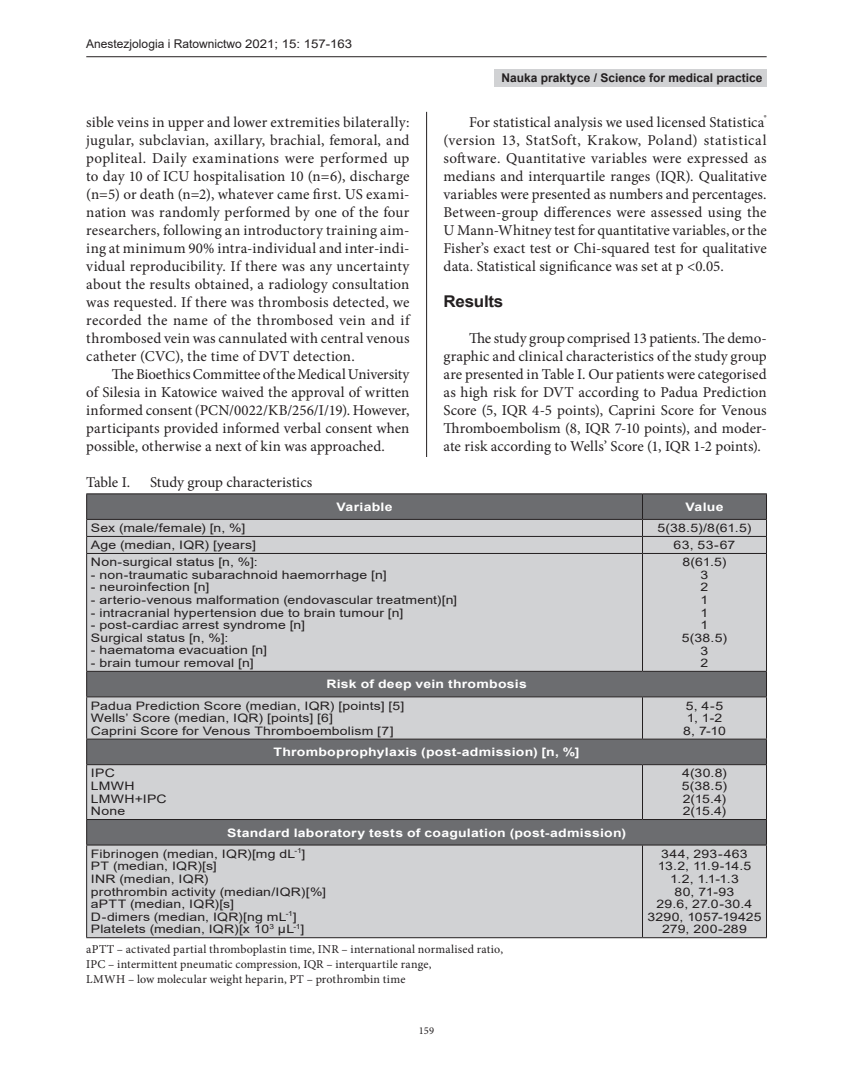
<style>
.page{position:relative;width:853px;height:1066px;background:#fff}
.page>*{position:absolute;margin:0;border:0;box-sizing:border-box;transform-origin:0 0}
.t1{font:700 16.2px "Arial";letter-spacing:-.015em;color:#231f20;scale:1.05 1}
.t2{font:15px/18px "Minion Pro";letter-spacing:.005em;color:#231f20;text-align:justify}
.t3{font:12px/15px "Minion Pro";letter-spacing:.015em;color:#231f20}
.t4{font:12px "Arial";color:#231f20}
.t5{font:700 12px "Arial";color:#231f20}
.t6{font:11.7px/12.6px "Arial";letter-spacing:.015em;color:#231f20;scale:1.2 1}
.t7{font:700 11.7px/21.3px "Arial";letter-spacing:.02em;color:#fff;scale:1.2 1}
.t8{font:10.5px "Minion Pro";color:#231f20}
.s1{font-weight:400;color:#231f20}
</style>
<div class="page">
<hr style="left:426px;top:112px;width:1px;height:880px;background:#231f20">
<hr style="left:86px;top:56px;width:681px;height:1px;background:#231f20">
<div style="left:495px;top:69px;width:272px;height:17px;background:#d1d2d4"></div>
<div style="left:87px;top:494px;width:679px;height:25px;background:#6c6d70"></div>
<svg style="left:87px;top:520px;width:679px;height:417px;background:#bebfc1"></svg>
<hr style="left:86px;top:536px;width:556px;height:1px;background:#231f20">
<hr style="left:642px;top:536px;width:125px;height:1px;background:#231f20">
<svg style="left:642px;top:494px;width:1px;height:59px"></svg>
<hr style="left:86px;top:553px;width:556px;height:1px;background:#231f20">
<hr style="left:642px;top:553px;width:125px;height:1px;background:#231f20">
<hr style="left:642px;top:554px;width:1px;height:117px;background:#231f20">
<hr style="left:642px;top:697px;width:1px;height:41px;background:#231f20">
<hr style="left:642px;top:765px;width:1px;height:54px;background:#231f20">
<hr style="left:642px;top:845px;width:1px;height:92px;background:#231f20">
<hr style="left:86px;top:554px;width:1px;height:117px;background:#231f20">
<hr style="left:766px;top:554px;width:1px;height:117px;background:#231f20">
<hr style="left:86px;top:697px;width:1px;height:41px;background:#231f20">
<hr style="left:766px;top:697px;width:1px;height:41px;background:#231f20">
<hr style="left:86px;top:765px;width:1px;height:54px;background:#231f20">
<hr style="left:766px;top:765px;width:1px;height:54px;background:#231f20">
<hr style="left:86px;top:845px;width:1px;height:92px;background:#231f20">
<hr style="left:766px;top:845px;width:1px;height:92px;background:#231f20">
<hr style="left:86px;top:937px;width:556px;height:1px;background:#231f20">
<hr style="left:642px;top:937px;width:125px;height:1px;background:#231f20">
<hr style="left:86px;top:493px;width:556px;height:1px;background:#231f20">
<svg style="left:86px;top:494px;width:1px;height:59px"></svg>
<hr style="left:642px;top:493px;width:125px;height:1px;background:#231f20">
<svg style="left:766px;top:494px;width:1px;height:59px"></svg>
<hr style="left:86px;top:519px;width:556px;height:1px;background:#231f20">
<hr style="left:642px;top:519px;width:125px;height:1px;background:#231f20">
<hr style="left:86px;top:671px;width:556px;height:1px;background:#231f20">
<svg style="left:86px;top:671px;width:1px;height:25px"></svg>
<hr style="left:642px;top:671px;width:125px;height:1px;background:#231f20">
<svg style="left:766px;top:671px;width:1px;height:25px"></svg>
<hr style="left:86px;top:696px;width:556px;height:1px;background:#231f20">
<hr style="left:642px;top:696px;width:125px;height:1px;background:#231f20">
<hr style="left:86px;top:738px;width:556px;height:1px;background:#231f20">
<svg style="left:86px;top:739px;width:1px;height:25px"></svg>
<hr style="left:642px;top:738px;width:125px;height:1px;background:#231f20">
<svg style="left:766px;top:739px;width:1px;height:25px"></svg>
<hr style="left:86px;top:764px;width:556px;height:1px;background:#231f20">
<hr style="left:642px;top:764px;width:125px;height:1px;background:#231f20">
<hr style="left:86px;top:819px;width:556px;height:1px;background:#231f20">
<svg style="left:86px;top:819px;width:1px;height:25px"></svg>
<hr style="left:642px;top:819px;width:125px;height:1px;background:#231f20">
<svg style="left:766px;top:819px;width:1px;height:25px"></svg>
<hr style="left:86px;top:844px;width:556px;height:1px;background:#231f20">
<hr style="left:642px;top:844px;width:125px;height:1px;background:#231f20">
<p class="t4" style="left:86px;top:36px;width:267px">Anestezjologia i Ratownictwo 2021; 15: 157-163</p>
<p class="t2" style="left:86px;top:114px;width:325px">sible veins in upper and lower extremities bilaterally: jugular, subclavian, axillary, brachial, femoral, and popliteal. Daily examinations were performed up to day 10 of ICU hospitalisation 10 (n=6), discharge (n=5) or death (n=2), whatever came first. US exami&shy;nation was randomly performed by one of the four researchers, following an introductory training aim&shy;ing at minimum 90% intra-individual and inter-indi&shy;vidual reproducibility. If there was any uncertainty about the results obtained, a radiology consultation was requested. If there was thrombosis detected, we recorded the name of the thrombosed vein and if thrombosed vein was cannulated with central venous catheter (CVC), the time of DVT detection.</p>
<p class="t2" style="left:86px;top:366px;width:325px;text-indent:26px">The Bioethics Committee of the Medical University of Silesia in Katowice waived the approval of written informed consent (PCN/0022/KB/256/I/19). However, participants provided informed verbal consent when possible, otherwise a next of kin was approached.</p>
<p class="t2" style="left:86px;top:474px;width:45px">Table I.</p>
<p class="t2" style="left:150px;top:474px;width:164px">Study group characteristics</p>
<p class="t5" style="left:502px;top:69px;width:262px">Nauka praktyce / Science for medical practice</p>
<p class="t2" style="left:443px;top:114px;width:325px;text-indent:26px">For statistical analysis we used licensed Statistica<sup>® </sup>(version 13, StatSoft, Krakow, Poland) statistical software. Quantitative variables were expressed as medians and interquartile ranges (IQR). Qualitative variables were presented as numbers and percentages.<br>Between-group differences were assessed using the U Mann-Whitney test for quantitative variables, or the Fisher’s exact test or Chi-squared test for qualitative data. Statistical significance was set at p &lt;0.05.</p>
<p class="t1" style="left:443px;top:290px;width:59px">Results</p>
<p class="t2" style="left:443px;top:330px;width:325px;text-indent:26px">The study group comprised 13 patients. The demo&shy;graphic and clinical characteristics of the study group are presented in Table I. Our patients were categorised as high risk for DVT according to Padua Prediction Score (5, IQR 4-5 points), Caprini Score for Venous Thromboembolism (8, IQR 7-10 points), and moder&shy;ate risk according to Wells’ Score (1, IQR 1-2 points).</p>
<p class="t7" style="left:336px;top:496px;width:48px">Variable</p>
<p class="t7" style="left:685px;top:496px;width:33px">Value</p>
<p class="t6" style="left:91px;top:521px;width:130px">Sex (male/female) [n, %]</p>
<p class="t6" style="left:657px;top:521px;width:80px">5(38.5)/8(61.5)</p>
<p class="t6" style="left:91px;top:538px;width:139px">Age (median, IQR) [years]</p>
<p class="t6" style="left:674px;top:538px;width:53px">63, 53-67</p>
<p class="t6" style="left:91px;top:555px;width:141px">Non-surgical status [n, %]:</p>
<p class="t6" style="left:91px;top:568px;width:248px">- non-traumatic subarachnoid haemorrhage [n]</p>
<p class="t6" style="left:91px;top:581px;width:100px">- neuroinfection [n]</p>
<p class="t6" style="left:91px;top:593px;width:307px">- arterio-venous malformation (endovascular treatment)[n]</p>
<p class="t6" style="left:91px;top:606px;width:262px">- intracranial hypertension due to brain tumour [n]</p>
<p class="t6" style="left:91px;top:618px;width:180px">- post-cardiac arrest syndrome [n]<br>Surgical status [n, %]:</p>
<p class="t6" style="left:91px;top:644px;width:148px">- haematoma evacuation [n]</p>
<p class="t6" style="left:91px;top:656px;width:137px">- brain tumour removal [n]</p>
<p class="t6" style="left:682px;top:555px;width:39px;text-align:center">8(61.5)<br>3<br>2<br>1<br>1<br>1<br>5(38.5)<br>3<br>2</p>
<p class="t7" style="left:326px;top:673px;width:169px">Risk of deep vein thrombosis</p>
<p class="t6" style="left:91px;top:699px;width:263px">Padua Prediction Score (median, IQR) [points] [5]<br>Wells’ Score (median, IQR) [points] [6]<br>Caprini Score for Venous Thromboembolism [7]</p>
<p class="t6" style="left:683px;top:699px;width:37px;text-align:center">5, 4-5<br>1, 1-2<br>8, 7-10</p>
<p class="t7" style="left:274px;top:741px;width:257px">Thromboprophylaxis (post-admission) [n, %]</p>
<p class="t6" style="left:91px;top:767px;width:65px">IPC<br>LMWH<br>LMWH+IPC<br>None</p>
<p class="t6" style="left:682px;top:767px;width:39px;text-align:justify">4(30.8)<br>5(38.5)<br>2(15.4)<br>2(15.4)</p>
<p class="t7" style="left:91px;top:822px;width:447px;text-indent:136px">Standard laboratory tests of coagulation (post-admission)<br><span class="s1">Fibrinogen (median, IQR)[mg dL</span><sup>-1</sup><span class="s1">]</span></p>
<p class="t6" style="left:91px;top:860px;width:197px">PT (median, IQR)[s]<br>INR (median, IQR)<br>prothrombin activity (median/IQR)[%] aPTT (median, IQR)[s]<br>D-dimers (median, IQR)[ng mL<sup>-1</sup>]<br>Platelets (median, IQR)[x 10<sup>3</sup> µL<sup>-1</sup>]</p>
<p class="t6" style="left:647px;top:847px;width:97px;text-align:center">344, 293-463<br>13.2, 11.9-14.5<br>1.2, 1.1-1.3<br>80, 71-93<br>29.6, 27.0-30.4<br>3290, 1057-19425<br>279, 200-289</p>
<p class="t3" style="left:86px;top:941px;width:418px">aPTT – activated partial thromboplastin time, INR – international normalised ratio,<br>IPC – intermittent pneumatic compression, IQR – interquartile range,<br>LMWH – low molecular weight heparin, PT – prothrombin time</p>
<p class="t8" style="left:419px;top:1023px;width:17px">159</p>
</div>
